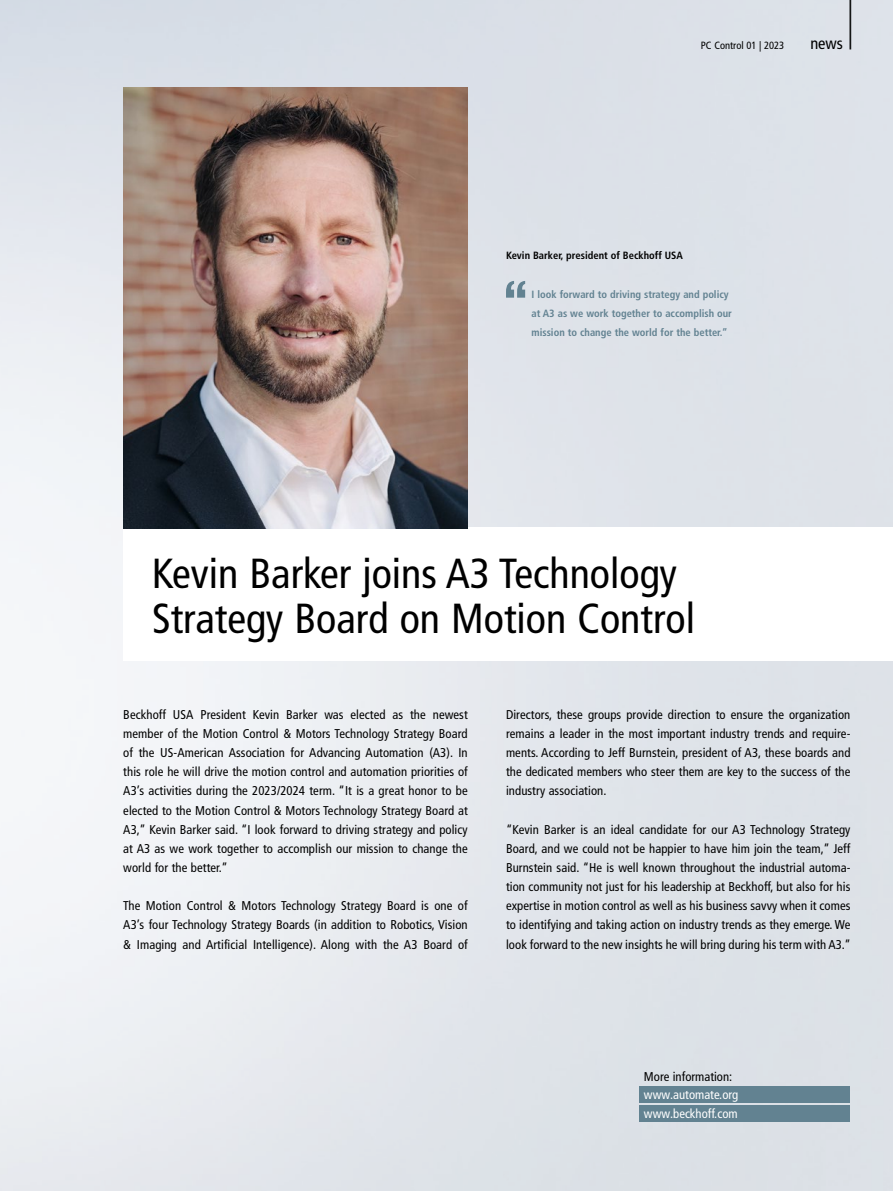
<style>
.page{position:relative;width:893px;height:1191px;background:#fff}
.page>*{position:absolute;margin:0;border:0;box-sizing:border-box;transform-origin:0 0}
.t1{font:300 condensed 61.8px "Frutiger LT Pro";color:#000;scale:.49 1}
.t2{font:condensed 42px/45px "Frutiger LT Pro";color:#000}
.t3{font:condensed 16.5px "Frutiger LT Pro";color:#000}
.t4{font:condensed 12.75px/19.2px "Frutiger LT Pro";letter-spacing:.005em;color:#000;text-align:justify}
.t5{font:condensed 12.75px/18.8px "Frutiger LT Pro";color:#fff}
.t6{font:700 condensed 10.5px/19px "Frutiger LT Pro";color:#628291}
.t7{font:700 condensed 10.5px "Frutiger LT Pro";color:#000}
.t8{font:condensed 10.5px "Frutiger LT Pro";color:#000}
</style>
<div class="page">
<img style="left:0;top:0;width:893px;height:1191px">
<div style="left:123px;top:527px;width:770px;height:134px;background:#fff"></div>
<div style="left:640px;top:1086px;width:210px;height:16px;background:#628291"></div>
<div style="left:640px;top:1105px;width:210px;height:16px;background:#628291"></div>
<img style="left:123px;top:87px;width:345px;height:441px">
<svg style="left:506px;top:281px;width:19px;height:17px"></svg>
<h1 class="t1" style="left:847px;top:-23px;width:15px">|</h1>
<p class="t8" style="left:701px;top:39px;width:85px">PC Control 01 | 2023</p>
<p class="t3" style="left:810px;top:34px;width:34px">news</p>
<p class="t7" style="left:506px;top:250px;width:178px">Kevin Barker, president of Beckhoff USA</p>
<p class="t6" style="left:531px;top:284px;width:202px">I look forward to driving strategy and policy at A3 as we work together to accomplish our mission to change the world for the better.”</p>
<h2 class="t2" style="left:152px;top:551px;width:544px">Kevin Barker joins A3 Technology<br>Strategy Board on Motion Control</h2>
<p class="t4" style="left:123px;top:705px;width:346px">Beckhoff USA President Kevin Barker was elected as the newest member of the Motion Control &amp; Motors Technology Strategy Board of the US-American Association for Advancing Automation (A3). In this role he will drive the motion control and automation priorities of A3’s activities during the 2023/2024 term. “It is a great honor to be elected to the Motion Control &amp; Motors Technology Strategy Board at A3,” Kevin Barker said. “I look forward to driving strategy and policy at A3 as we work together to accomplish our mission to change the world for the better.”</p>
<p class="t4" style="left:123px;top:896px;width:346px">The Motion Control &amp; Motors Technology Strategy Board is one of A3’s four Technology Strategy Boards (in addition to Robotics, Vision &amp; Imaging and Artificial Intelligence). Along with the A3 Board of</p>
<p class="t4" style="left:506px;top:705px;width:346px">Directors, these groups provide direction to ensure the organization remains a leader in the most important industry trends and require&shy;ments. According to Jeff Burnstein, president of A3, these boards and the dedicated members who steer them are key to the success of the industry association.</p>
<p class="t4" style="left:506px;top:820px;width:346px">“Kevin Barker is an ideal candidate for our A3 Technology Strategy Board, and we could not be happier to have him join the team,” Jeff Burnstein said. “He is well known throughout the industrial automa&shy;tion community not just for his leadership at Beckhoff, but also for his expertise in motion control as well as his business savvy when it comes to identifying and taking action on industry trends as they emerge. We look forward to the new insights he will bring during his term with A3.”</p>
<p class="t4" style="left:644px;top:1066px;width:90px">More information:</p>
<p class="t5" style="left:644px;top:1085px;width:96px">www.automate.org www.beckhoff.com</p>
</div>
